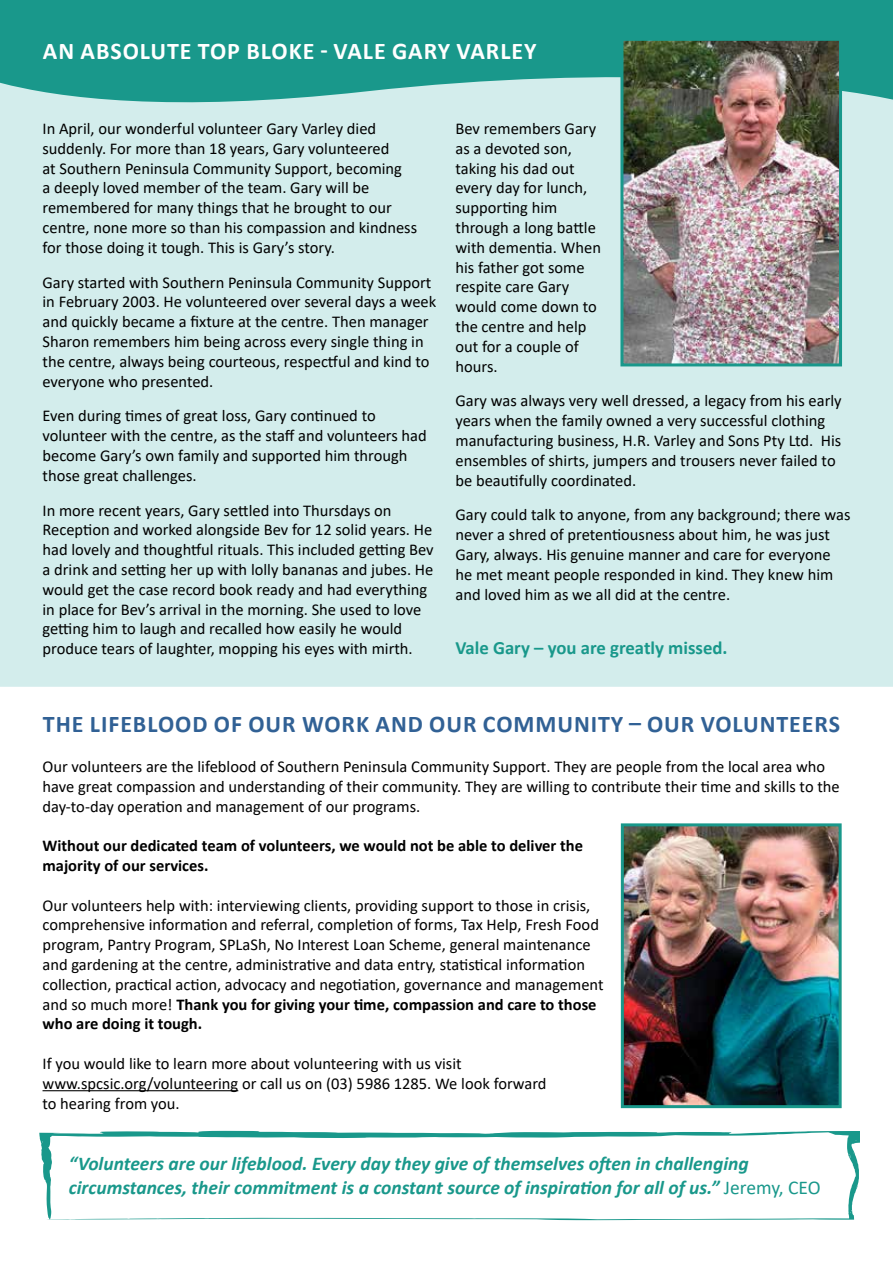
<style>
.page{position:relative;width:893px;height:1263px;background:#fff}
.page>*{position:absolute;margin:0;border:0;box-sizing:border-box;transform-origin:0 0}
.t1{font:700 24px "Calibri";letter-spacing:.04em;color:#316195}
.t2{font:700 24px "Calibri";letter-spacing:.04em;color:#fff}
.t3{font:italic 700 19.5px/23.4px "Calibri";color:#19988b}
.t4{font:700 18.75px "Calibri";color:#19988b}
.t5{font:16.5px/19.8px "Calibri";color:#000}
.t6{font:700 16.5px/19.8px "Calibri";color:#000}
.s1{font-weight:700}
.s2{font-weight:400;font-style:normal}
</style>
<div class="page">
<div style="left:0;top:113px;width:893px;height:574px;background:#d3edec"></div>
<svg style="left:0;top:0;width:893px;height:113px;background:#39a69b"></svg>
<img style="left:624px;top:42px;width:214px;height:320px">
<div style="left:620px;top:38px;width:222px;height:328px;border:3px solid #19988b"></div>
<hr style="left:43px;top:1090px;width:195px;height:1px;background:#000">
<svg style="left:39px;top:1131px;width:821px;height:89px"></svg>
<img style="left:625px;top:827px;width:213px;height:277px">
<div style="left:621px;top:823px;width:221px;height:285px;border:3px solid #19988b"></div>
<h1 class="t2" style="left:43px;top:34px;width:495px">AN ABSOLUTE TOP BLOKE - VALE GARY VARLEY</h1>
<p class="t5" style="left:43px;top:118px;width:376px">In April, our wonderful volunteer Gary Varley died suddenly. For more than 18 years, Gary volunteered<br>at Southern Peninsula Community Support, becoming<br>a deeply loved member of the team. Gary will be remembered for many things that he brought to our centre, none more so than his compassion and kindness for those doing it tough. This is Gary’s story.</p>
<p class="t5" style="left:43px;top:272px;width:395px">Gary started with Southern Peninsula Community Support in February 2003. He volunteered over several days a week and quickly became a fixture at the centre. Then manager Sharon remembers him being across every single thing in the centre, always being courteous, respectful and kind to everyone who presented.</p>
<p class="t5" style="left:43px;top:406px;width:386px">Even during times of great loss, Gary continued to volunteer with the centre, as the staff and volunteers had become Gary’s own family and supported him through those great challenges.</p>
<p class="t5" style="left:43px;top:500px;width:393px">In more recent years, Gary settled into Thursdays on Reception and worked alongside Bev for 12 solid years. He had lovely and thoughtful rituals. This included getting Bev a drink and setting her up with lolly bananas and jubes. He would get the case record book ready and had everything in place for Bev’s arrival in the morning. She used to love getting him to laugh and recalled how easily he would produce tears of laughter, mopping his eyes with mirth.</p>
<p class="t5" style="left:455px;top:118px;width:147px">Bev remembers Gary as a devoted son, taking his dad out every day for lunch, supporting him through a long battle with dementia. When his father got some respite care Gary would come down to the centre and help out for a couple of hours.</p>
<p class="t5" style="left:455px;top:391px;width:388px">Gary was always very well dressed, a legacy from his early years when the family owned a very successful clothing manufacturing business, H.R. Varley and Sons Pty Ltd. His ensembles of shirts, jumpers and trousers never failed to be beautifully coordinated.</p>
<p class="t5" style="left:455px;top:505px;width:396px">Gary could talk to anyone, from any background; there was never a shred of pretentiousness about him, he was just Gary, always. His genuine manner and care for everyone he met meant people responded in kind. They knew him and loved him as we all did at the centre.</p>
<p class="t4" style="left:455px;top:634px;width:274px">Vale Gary – you are greatly missed.</p>
<h1 class="t1" style="left:43px;top:707px;width:799px">THE LIFEBLOOD OF OUR WORK AND OUR COMMUNITY – OUR VOLUNTEERS</h1>
<p class="t5" style="left:43px;top:756px;width:799px">Our volunteers are the lifeblood of Southern Peninsula Community Support. They are people from the local area who have great compassion and understanding of their community. They are willing to contribute their time and skills to the day-to-day operation and management of our programs.</p>
<p class="t6" style="left:43px;top:836px;width:542px">Without our dedicated team of volunteers, we would not be able to deliver the majority of our services.</p>
<p class="t5" style="left:43px;top:895px;width:563px">Our volunteers help with: interviewing clients, providing support to those in crisis, comprehensive information and referral, completion of forms, Tax Help, Fresh Food program, Pantry Program, SPLaSh, No Interest Loan Scheme, general maintenance and gardening at the centre, administrative and data entry, statistical information collection, practical action, advocacy and negotiation, governance and management and so much more! <span class="s1">Thank you for giving your time, compassion and care to those who are doing it tough.</span></p>
<p class="t5" style="left:43px;top:1053px;width:506px">If you would like to learn more about volunteering with us visit www.spcsic.org/volunteering or call us on (03) 5986 1285. We look forward to hearing from you.</p>
<p class="t3" style="left:69px;top:1151px;width:753px">“Volunteers are our lifeblood. Every day they give of themselves often in challenging circumstances, their commitment is a constant source of inspiration for all of us.” <span class="s2">Jeremy, CEO</span></p>
</div>
